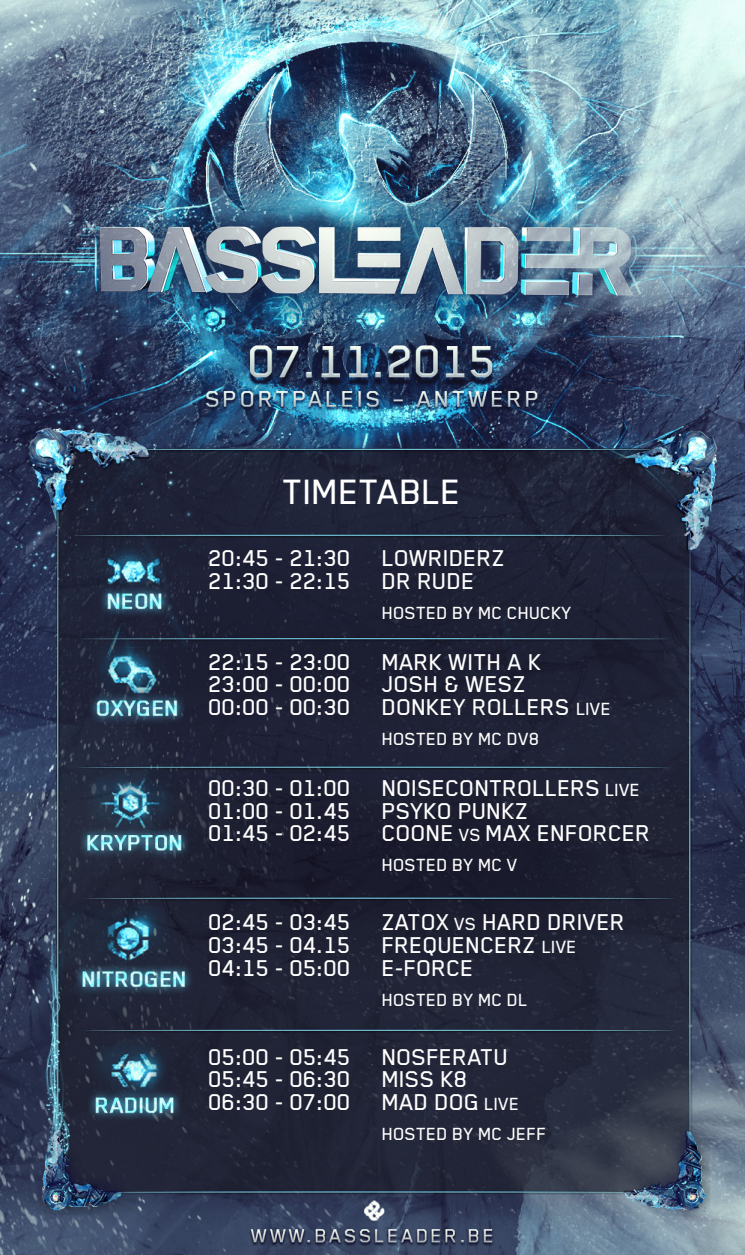
<style>
.page{position:relative;width:745px;height:1255px;background:#fff}
.page>*{position:absolute;margin:0;border:0;box-sizing:border-box;transform-origin:0 0}
.t1{font:500 40px "Blender Pro";color:#fff}
.t2{font:500 26px/22.5px "Blender Pro";color:#fff}
.t3{font:500 20px "Blender Pro";color:#fff}
.s1{font-size:20px}
</style>
<div class="page">
<img style="left:0;top:1px;width:744px;height:1253px">
<h1 class="t1" style="left:283px;top:470px;width:180px">TIMETABLE</h1>
<p class="t2" style="left:209px;top:546px;width:143px">20:45 - 21:30<br>21:30 - 22:15</p>
<p class="t2" style="left:382px;top:546px;width:125px">LOWRIDERZ<br>DR RUDE</p>
<p class="t3" style="left:382px;top:602px;width:191px">HOSTED BY MC CHUCKY</p>
<p class="t2" style="left:209px;top:649px;width:143px;text-align:justify">22:15 - 23:00<br>23:00 - 00:00<br>00:00 - 00:30</p>
<p class="t2" style="left:382px;top:649px;width:231px">MARK WITH A K<br>JOSH &amp; WESZ<br>DONKEY ROLLERS <span class="s1">LIVE</span></p>
<p class="t3" style="left:382px;top:728px;width:159px">HOSTED BY MC DV8</p>
<p class="t2" style="left:209px;top:776px;width:143px;text-align:justify">00:30 - 01:00<br>01:00 - 01.45<br>01:45 - 02:45</p>
<p class="t2" style="left:382px;top:776px;width:270px">NOISECONTROLLERS <span class="s1">LIVE<br></span>PSYKO PUNKZ<br>COONE <span class="s1">VS</span> MAX ENFORCER</p>
<p class="t3" style="left:382px;top:854px;width:137px">HOSTED BY MC V</p>
<p class="t2" style="left:209px;top:910px;width:143px;text-align:justify">02:45 - 03:45<br>03:45 - 04.15<br>04:15 - 05:00</p>
<p class="t2" style="left:382px;top:910px;width:245px">ZATOX <span class="s1">VS</span> HARD DRIVER<br>FREQUENCERZ <span class="s1">LIVE<br></span>E-FORCE</p>
<p class="t3" style="left:382px;top:988px;width:147px">HOSTED BY MC DL</p>
<p class="t2" style="left:209px;top:1044px;width:143px;text-align:justify">05:00 - 05:45<br>05:45 - 06:30<br>06:30 - 07:00</p>
<p class="t2" style="left:382px;top:1044px;width:139px">NOSFERATU<br>MISS K8<br>MAD DOG <span class="s1">LIVE</span></p>
<p class="t3" style="left:382px;top:1122px;width:166px">HOSTED BY MC JEFF</p>
</div>
